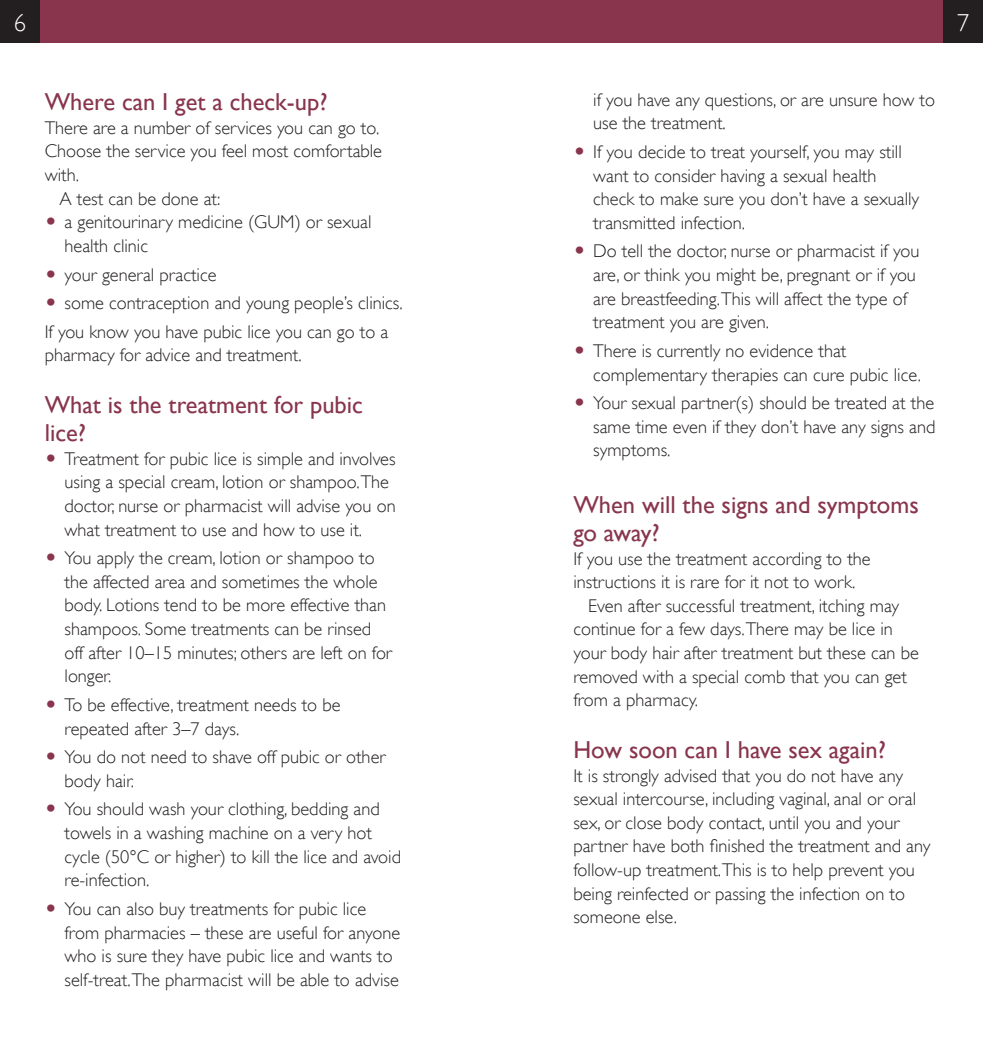
<style>
.page{position:relative;width:983px;height:1042px;background:#fff}
.page>*{position:absolute;margin:0;border:0;box-sizing:border-box;transform-origin:0 0}
.t1{font:24.5px/28px "Gill Sans";color:#88354d}
.t2{font:300 24.5px "Gill Sans";color:#fff}
.t3{font:300 18.38px/23.6px "Gill Sans";color:#231f20}
.s1{font-family:"European Pi Three";font-weight:400;color:#88354d}
</style>
<div class="page">
<div style="left:0;top:0;width:40px;height:42px;background:#231f20"></div>
<div style="left:40px;top:0;width:451px;height:42px;background:#88354d"></div>
<div style="left:943px;top:0;width:39px;height:42px;background:#231f20"></div>
<div style="left:491px;top:0;width:452px;height:42px;background:#88354d"></div>
<h1 class="t2" style="left:14px;top:9px;width:14px">6</h1>
<h1 class="t2" style="left:956px;top:9px;width:14px">7</h1>
<h1 class="t1" style="left:45px;top:88px;width:284px">Where can I get a check-up?</h1>
<p class="t3" style="left:45px;top:116px;width:336px">There are a number of services you can go to.</p>
<p class="t3" style="left:45px;top:139px;width:339px">Choose the service you feel most comfortable</p>
<p class="t3" style="left:45px;top:163px;width:36px">with.</p>
<p class="t3" style="left:60px;top:187px;width:162px">A test can be done at:</p>
<p class="t3" style="left:45px;top:210px;width:328px"><span class="s1">O</span> a genitourinary medicine (GUM) or sexual</p>
<p class="t3" style="left:64px;top:234px;width:85px">health clinic</p>
<p class="t3" style="left:45px;top:260px;width:359px;line-height:28.5px"><span class="s1">O</span> your general practice<br><span class="s1">O</span> some contraception and young people’s clinics.<br>If you know you have pubic lice you can go to a</p>
<p class="t3" style="left:45px;top:343px;width:258px">pharmacy for advice and treatment.</p>
<h1 class="t1" style="left:45px;top:390px;width:320px">What is the treatment for pubic lice?</h1>
<p class="t3" style="left:64px;top:447px;width:332px;text-indent:-20px"><span class="s1">O</span> Treatment for pubic lice is simple and involves using a special cream, lotion or shampoo.The doctor, nurse or pharmacist will advise you on what treatment to use and how to use it.</p>
<p class="t3" style="left:64px;top:546px;width:329px;text-indent:-20px"><span class="s1">O</span> You apply the cream, lotion or shampoo to the affected area and sometimes the whole body. Lotions tend to be more effective than shampoos. Some treatments can be rinsed off after 10–15 minutes; others are left on for longer.</p>
<p class="t3" style="left:64px;top:693px;width:277px;text-indent:-20px"><span class="s1">O</span> To be effective, treatment needs to be repeated after 3–7 days.</p>
<p class="t3" style="left:64px;top:745px;width:322px;text-indent:-20px"><span class="s1">O</span> You do not need to shave off pubic or other body hair.</p>
<p class="t3" style="left:64px;top:797px;width:338px;text-indent:-20px"><span class="s1">O</span> You should wash your clothing, bedding and towels in a washing machine on a very hot cycle (50°C or higher) to kill the lice and avoid re-infection.</p>
<p class="t3" style="left:64px;top:897px;width:337px;text-indent:-20px"><span class="s1">O</span> You can also buy treatments for pubic lice from pharmacies – these are useful for anyone who is sure they have pubic lice and wants to self-treat.The pharmacist will be able to advise</p>
<p class="t3" style="left:593px;top:88px;width:343px">if you have any questions, or are unsure how to use the treatment.</p>
<p class="t3" style="left:593px;top:140px;width:327px;text-indent:-20px"><span class="s1">O</span> If you decide to treat yourself, you may still want to consider having a sexual health check to make sure you don’t have a sexually transmitted infection.</p>
<p class="t3" style="left:593px;top:239px;width:327px;text-indent:-20px"><span class="s1">O</span> Do tell the doctor, nurse or pharmacist if you are, or think you might be, pregnant or if you are breastfeeding.This will affect the type of treatment you are given.</p>
<p class="t3" style="left:593px;top:339px;width:329px;text-indent:-20px"><span class="s1">O</span> There is currently no evidence that complementary therapies can cure pubic lice.</p>
<p class="t3" style="left:593px;top:391px;width:343px;text-align:justify;text-indent:-20px"><span class="s1">O</span> Your sexual partner(s) should be treated at the same time even if they don’t have any signs and symptoms.</p>
<h1 class="t1" style="left:573px;top:490px;width:347px">When will the signs and symptoms go away?</h1>
<p class="t3" style="left:573px;top:546px;width:299px">If you use the treatment according to the</p>
<p class="t3" style="left:573px;top:570px;width:283px">instructions it is rare for it not to work.</p>
<p class="t3" style="left:588px;top:594px;width:312px">Even after successful treatment, itching may</p>
<p class="t3" style="left:573px;top:617px;width:321px">continue for a few days.There may be lice in</p>
<p class="t3" style="left:573px;top:641px;width:347px">your body hair after treatment but these can be</p>
<p class="t3" style="left:573px;top:665px;width:335px">removed with a special comb that you can get</p>
<p class="t3" style="left:573px;top:688px;width:126px">from a pharmacy.</p>
<h1 class="t1" style="left:573px;top:735px;width:314px">How soon can I have sex again?</h1>
<p class="t3" style="left:573px;top:763px;width:358px">It is strongly advised that you do not have any sexual intercourse, including vaginal, anal or oral sex, or close body contact, until you and your partner have both finished the treatment and any follow-up treatment.This is to help prevent you being reinfected or passing the infection on to someone else.</p>
</div>
